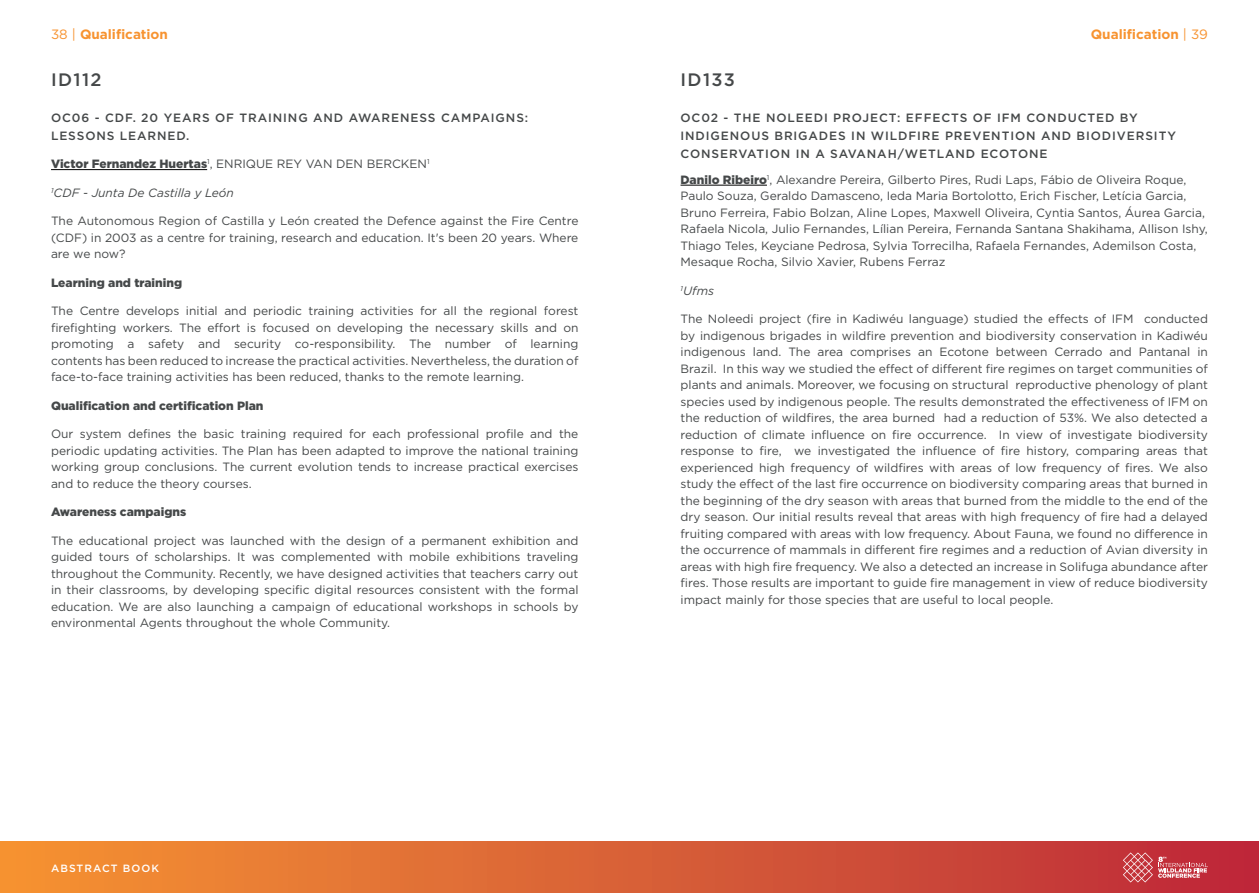
<style>
.page{position:relative;width:1259px;height:893px;background:#fff}
.page>*{position:absolute;margin:0;border:0;box-sizing:border-box;transform-origin:0 0}
.Abstract_Book_Paper_Number{font:500 18px "Gotham";letter-spacing:.075em;color:#454849}
.t1{font:700 13.5px "Gotham";color:#f79330}
.Abstract_Book_Base_Paragraph{font:12px/16.5px "Gotham";color:#454849;text-align:justify}
.Abstract_Book_Authors{font:12px/16.5px "Gotham";color:#454849}
.Abstract_Book_Paper_Title{font:500 12px/18px "Gotham";letter-spacing:.075em;color:#454849}
.Abstract_Book_Base_Paragraph-2{font:900 12px "Gotham";color:#454849}
.Abstract_Book_Base_Paragraph-3{font:italic 12px "Gotham";color:#454849}
.t2{font:500 10.5px "Gotham";letter-spacing:.1em;color:#fff}
.s1{font-weight:400}
.s2{font-weight:900}
</style>
<div class="page">
<div style="left:0;top:842px;width:1259px;height:51px;background:linear-gradient(to right,#f59533,#bc293a)"></div>
<svg style="left:1123px;top:852px;width:85px;height:30px;background:#cd575f"></svg>
<hr style="left:51px;top:169px;width:156px;height:1px;background:#000">
<hr style="left:680px;top:185px;width:87px;height:1px;background:#000">
<p class="t1" style="left:51px;top:25px;width:118px"><span class="s1">38 |</span> Qualification</p>
<p class="t1" style="left:1090px;top:25px;width:119px">Qualification <span class="s1">| 39</span></p>
<p class="Abstract_Book_Paper_Number" style="left:51px;top:68px;width:52px">ID112</p>
<p class="Abstract_Book_Paper_Title" style="left:51px;top:109px;width:479px">OC06 - CDF. 20 YEARS OF TRAINING AND AWARENESS CAMPAIGNS:<br>LESSONS LEARNED.</p>
<p class="Abstract_Book_Authors" style="left:51px;top:155px;width:380px"><span class="s2">Victor Fernandez Huertas</span><sup>1</sup>, ENRIQUE REY VAN DEN BERCKEN<sup>1</sup></p>
<p class="Abstract_Book_Base_Paragraph-3" style="left:51px;top:185px;width:184px"><sup>1</sup>CDF - Junta De Castilla y León</p>
<p class="Abstract_Book_Base_Paragraph" style="left:51px;top:212px;width:529px">The Autonomous Region of Castilla y León created the Defence against the Fire Centre (CDF) in 2003 as a centre for training, research and education. It's been 20 years. Where are we now?</p>
<p class="Abstract_Book_Base_Paragraph-2" style="left:51px;top:274px;width:133px">Learning and training</p>
<p class="Abstract_Book_Base_Paragraph" style="left:51px;top:302px;width:529px">The Centre develops initial and periodic training activities for all the regional forest firefighting workers. The effort is focused on developing the necessary skills and on promoting a safety and security co-responsibility. The number of learning contents has been reduced to increase the practical activities. Nevertheless, the duration of face-to-face training activities has been reduced, thanks to the remote learning.</p>
<p class="Abstract_Book_Base_Paragraph-2" style="left:51px;top:397px;width:214px">Qualification and certification Plan</p>
<p class="Abstract_Book_Base_Paragraph" style="left:51px;top:425px;width:529px">Our system defines the basic training required for each professional profile and the periodic updating activities. The Plan has been adapted to improve the national training working group conclusions. The current evolution tends to increase practical exercises and to reduce the theory courses.</p>
<p class="Abstract_Book_Base_Paragraph-2" style="left:51px;top:503px;width:137px">Awareness campaigns</p>
<p class="Abstract_Book_Base_Paragraph" style="left:51px;top:532px;width:529px">The educational project was launched with the design of a permanent exhibition and guided tours of scholarships. It was complemented with mobile exhibitions traveling throughout the Community. Recently, we have designed activities that teachers carry out in their classrooms, by developing specific digital resources consistent with the formal education. We are also launching a campaign of educational workshops in schools by environmental Agents throughout the whole Community.</p>
<p class="t2" style="left:51px;top:861px;width:110px">ABSTRACT BOOK</p>
<p class="Abstract_Book_Paper_Number" style="left:680px;top:68px;width:56px">ID133</p>
<p class="Abstract_Book_Paper_Title" style="left:680px;top:109px;width:497px">OC02 - THE NOLEEDI PROJECT: EFFECTS OF IFM CONDUCTED BY<br>INDIGENOUS BRIGADES IN WILDFIRE PREVENTION AND BIODIVERSITY<br>CONSERVATION IN A SAVANAH/WETLAND ECOTONE</p>
<p class="Abstract_Book_Authors" style="left:680px;top:171px;width:529px"><span class="s2">Danilo Ribeiro</span><sup>1</sup>, Alexandre Pereira, Gilberto Pires, Rudi Laps, Fábio de Oliveira Roque, Paulo Souza, Geraldo Damasceno, Ieda Maria Bortolotto, Erich Fischer, Letícia Garcia, Bruno Ferreira, Fabio Bolzan, Aline Lopes, Maxwell Oliveira, Cyntia Santos, Áurea Garcia, Rafaela Nicola, Julio Fernandes, Lílian Pereira, Fernanda Santana Shakihama, Allison Ishy, Thiago Teles, Keyciane Pedrosa, Sylvia Torrecilha, Rafaela Fernandes, Ademilson Costa, Mesaque Rocha, Silvio Xavier, Rubens Ferraz</p>
<p class="Abstract_Book_Base_Paragraph-3" style="left:680px;top:283px;width:35px"><sup>1</sup>Ufms</p>
<p class="Abstract_Book_Base_Paragraph" style="left:680px;top:310px;width:529px">The Noleedi project (fire in Kadiwéu language) studied the effects of IFM conducted by indigenous brigades in wildfire prevention and biodiversity conservation in Kadiwéu indigenous land. The area comprises an Ecotone between Cerrado and Pantanal in Brazil. In this way we studied the effect of different fire regimes on target communities of plants and animals. Moreover, we focusing on structural reproductive phenology of plant species used by indigenous people. The results demonstrated the effectiveness of IFM on the reduction of wildfires, the area burned had a reduction of 53%. We also detected a reduction of climate influence on fire occurrence. In view of investigate biodiversity response to fire, we investigated the influence of fire history, comparing areas that experienced high frequency of wildfires with areas of low frequency of fires. We also study the effect of the last fire occurrence on biodiversity comparing areas that burned in the beginning of the dry season with areas that burned from the middle to the end of the dry season. Our initial results reveal that areas with high frequency of fire had a delayed fruiting compared with areas with low frequency. About Fauna, we found no difference in the occurrence of mammals in different fire regimes and a reduction of Avian diversity in areas with high fire frequency. We also a detected an increase in Solifuga abundance after fires. Those results are important to guide fire management in view of reduce biodiversity impact mainly for those species that are useful to local people.</p>
</div>
